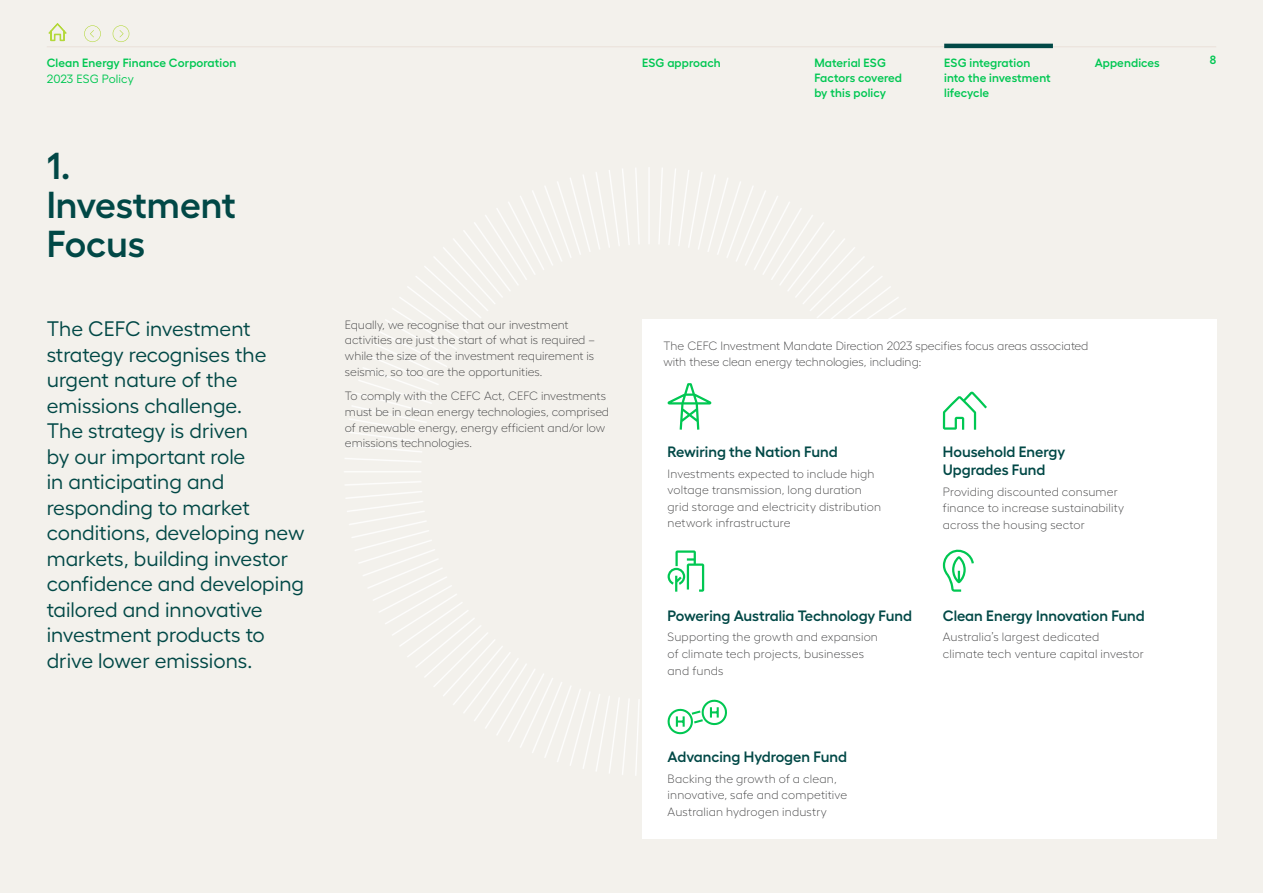
<style>
.page{position:relative;width:1263px;height:893px;background:#f3f1ec}
.page>*{position:absolute;margin:0;border:0;box-sizing:border-box;transform-origin:0 0}
.Heading_Lvl_1{font:600 37.5px/39px "Hellix";letter-spacing:-.005em;color:#014846}
.Intro_Text{font:21px/25.5px "Hellix";color:#014846}
.A___highlight_number___36_29{font:600 15px/18px "Hellix";color:#014846}
._05_body_copy{font:300 12px/16.5px "Hellix";letter-spacing:.015em;color:#3e3e3f}
.Body_Copy{font:300 12px/15.8px "Hellix";color:#3e3e3f}
.t1{font:600 12px/15px "Hellix";letter-spacing:.01em;color:#00c752}
.t2{font:12px "Hellix";letter-spacing:.01em;color:#00c752}
</style>
<div class="page">
<img style="left:344px;top:168px;width:562px;height:608px">
<svg style="left:113px;top:25px;width:16px;height:17px"></svg>
<svg style="left:84px;top:25px;width:17px;height:17px"></svg>
<svg style="left:48px;top:23px;width:19px;height:18px"></svg>
<hr style="left:47px;top:46px;width:1169px;height:1px;background:#ebe2db">
<hr style="left:944px;top:44px;width:109px;height:4px;background:#014846">
<div style="left:642px;top:319px;width:574px;height:519px;background:#fff"></div>
<svg style="left:943px;top:391px;width:44px;height:39px"></svg>
<svg style="left:667px;top:699px;width:60px;height:36px"></svg>
<svg style="left:943px;top:549px;width:31px;height:43px"></svg>
<svg style="left:668px;top:550px;width:36px;height:42px"></svg>
<svg style="left:667px;top:383px;width:44px;height:47px"></svg>
<p class="t1" style="left:47px;top:54px;width:191px">Clean Energy Finance Corporation</p>
<p class="t2" style="left:47px;top:70px;width:89px">2023 ESG Policy</p>
<p class="Heading_Lvl_1" style="left:47px;top:142px;width:191px">1.<br>Investment<br>Focus</p>
<p class="Intro_Text" style="left:47px;top:314px;width:259px">The CEFC investment strategy recognises the urgent nature of the emissions challenge.<br>The strategy is driven<br>by our important role<br>in anticipating and responding to market conditions, developing new markets, building investor confidence and developing tailored and innovative investment products to drive lower emissions.</p>
<p class="Body_Copy" style="left:345px;top:315px;width:252px">Equally, we recognise that our investment activities are just the start of what is required – while the size of the investment requirement is seismic, so too are the opportunities.</p>
<p class="Body_Copy" style="left:345px;top:387px;width:266px">To comply with the CEFC Act, CEFC investments must be in clean energy technologies, comprised of renewable energy, energy efficient and/or low emissions technologies.</p>
<p class="t1" style="left:642px;top:54px;width:80px">ESG approach</p>
<p class="t1" style="left:944px;top:54px;width:88px">ESG integration</p>
<p class="t1" style="left:1210px;top:51px;width:8px">8</p>
<p class="t1" style="left:944px;top:69px;width:108px">into the investment lifecycle</p>
<p class="t1" style="left:814px;top:54px;width:73px">Material ESG</p>
<p class="t1" style="left:1095px;top:54px;width:67px">Appendices</p>
<p class="t1" style="left:814px;top:69px;width:89px">Factors covered by this policy</p>
<p class="Body_Copy" style="left:663px;top:337px;width:426px">The CEFC Investment Mandate Direction 2023 specifies focus areas associated with these clean energy technologies, including:</p>
<p class="A___highlight_number___36_29" style="left:668px;top:441px;width:172px">Rewiring the Nation Fund</p>
<p class="_05_body_copy" style="left:668px;top:464px;width:215px">Investments expected to include high voltage transmission, long duration grid storage and electricity distribution network infrastructure</p>
<p class="A___highlight_number___36_29" style="left:668px;top:605px;width:246px">Powering Australia Technology Fund</p>
<p class="_05_body_copy" style="left:668px;top:628px;width:212px">Supporting the growth and expansion of climate tech projects, businesses and funds</p>
<p class="A___highlight_number___36_29" style="left:668px;top:746px;width:181px">Advancing Hydrogen Fund</p>
<p class="_05_body_copy" style="left:668px;top:769px;width:181px">Backing the growth of a clean, innovative, safe and competitive<br>Australian hydrogen industry</p>
<p class="A___highlight_number___36_29" style="left:943px;top:441px;width:124px">Household Energy<br>Upgrades Fund</p>
<p class="_05_body_copy" style="left:943px;top:482px;width:183px">Providing discounted consumer finance to increase sustainability across the housing sector</p>
<p class="A___highlight_number___36_29" style="left:943px;top:605px;width:203px">Clean Energy Innovation Fund</p>
<p class="_05_body_copy" style="left:943px;top:628px;width:202px">Australia’s largest dedicated<br>climate tech venture capital investor</p>
</div>
